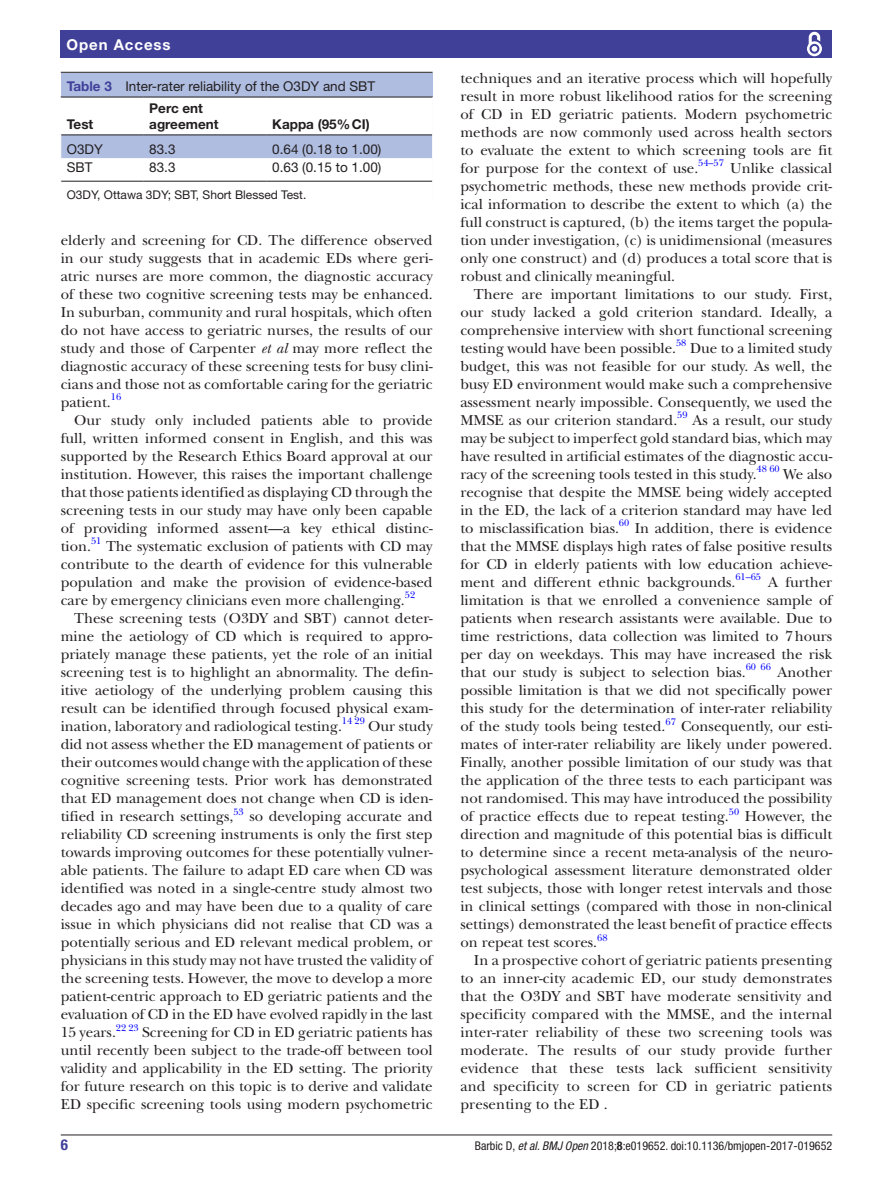
<style>
.page{position:relative;width:893px;height:1191px;background:#fff}
.page>*{position:absolute;margin:0;border:0;box-sizing:border-box;transform-origin:0 0}
.t1{font:15px/18px "New Baskerville";color:#231f20;text-align:justify}
.t2{font:700 15px "Helvetica Neue LT Std";letter-spacing:.065em;color:#fff}
.t3{font:700 condensed 15px "Helvetica Neue LT Std";color:#414099}
.t4{font:13.5px "Helvetica Neue LT Std";color:#231f20}
.t5{font:700 13.5px/16.2px "Helvetica Neue LT Std";color:#231f20}
.t6{font:condensed 12px "Helvetica Neue LT Std";color:#231f20}
.t7{font:12px "Helvetica Neue LT Std";color:#231f20}
.t8{font:9.9px "New Baskerville";color:#00f}
.s1{font-weight:700;color:#414099}
.s2{font-style:italic}
.s3{font-weight:700}
</style>
<div class="page">
<hr style="left:61px;top:1134px;width:771px;height:1px;background:#231f20">
<div style="left:61px;top:31px;width:771px;height:27px;background:#414099"></div>
<svg style="left:807px;top:31px;width:15px;height:26px"></svg>
<div style="left:61px;top:73px;width:372px;height:126px;background:#afbde1"></div>
<hr style="left:61px;top:72px;width:372px;height:1px;background:#231f20">
<svg style="left:60px;top:97px;width:373px;height:101px"></svg>
<hr style="left:61px;top:198px;width:372px;height:1px;background:#fff">
<p class="t2" style="left:66px;top:35px;width:106px">Open Access</p>
<p class="t4" style="left:67px;top:78px;width:310px"><span class="s1">Table 3</span> Inter-rater reliability of the O3DY and SBT</p>
<p class="t5" style="left:67px;top:116px;width:28px">Test</p>
<p class="t5" style="left:149px;top:99px;width:71px">Perc ent agreement</p>
<p class="t5" style="left:272px;top:116px;width:99px">Kappa (95%CI)</p>
<p class="t4" style="left:67px;top:141px;width:38px">O3DY</p>
<p class="t4" style="left:149px;top:141px;width:28px">83.3</p>
<p class="t4" style="left:272px;top:141px;width:111px">0.64 (0.18 to 1.00)</p>
<p class="t4" style="left:67px;top:159px;width:27px">SBT</p>
<p class="t4" style="left:149px;top:159px;width:28px">83.3</p>
<p class="t4" style="left:272px;top:159px;width:111px">0.63 (0.15 to 1.00)</p>
<p class="t7" style="left:67px;top:187px;width:241px">O3DY, Ottawa 3DY; SBT, Short Blessed Test.</p>
<p class="t1" style="left:61px;top:231px;width:373px">elderly and screening for CD. The difference observed in our study suggests that in academic EDs where geri&shy;atric nurses are more common, the diagnostic accuracy of these two cognitive screening tests may be enhanced.<br>In suburban, community and rural hospitals, which often do not have access to geriatric nurses, the results of our study and those of Carpenter <span class="s2">et al</span> may more reflect the diagnostic accuracy of these screening tests for busy clini&shy;cians and those not as comfortable caring for the geriatric patient.</p>
<p class="t8" style="left:111px;top:391px;width:12px">16</p>
<p class="t1" style="left:61px;top:411px;width:373px;text-indent:14px">Our study only included patients able to provide full, written informed consent in English, and this was supported by the Research Ethics Board approval at our institution. However, this raises the important challenge that those patients identified as displaying CD through the screening tests in our study may have only been capable of providing informed assent—a key ethical distinc&shy;tion.</p>
<p class="t8" style="left:91px;top:535px;width:12px">51</p>
<p class="t1" style="left:61px;top:537px;width:373px;text-indent:45px">The systematic exclusion of patients with CD may contribute to the dearth of evidence for this vulnerable population and make the provision of evidence-based care by emergency clinicians even more challenging.</p>
<p class="t8" style="left:405px;top:589px;width:12px">52</p>
<p class="t1" style="left:61px;top:609px;width:373px;text-indent:13px">These screening tests (O3DY and SBT) cannot deter&shy;mine the aetiology of CD which is required to appro&shy;priately manage these patients, yet the role of an initial screening test is to highlight an abnormality. The defin&shy;itive aetiology of the underlying problem causing this result can be identified through focused physical exam&shy;ination, laboratory and radiological testing.</p>
<p class="t8" style="left:342px;top:715px;width:24px">14 29</p>
<p class="t1" style="left:61px;top:717px;width:373px;text-indent:308px">Our study did not assess whether the ED management of patients or their outcomes would change with the application of these cognitive screening tests. Prior work has demonstrated that ED management does not change when CD is iden&shy;tified in research settings,</p>
<p class="t8" style="left:233px;top:805px;width:12px">53</p>
<p class="t1" style="left:61px;top:807px;width:373px;text-indent:189px">so developing accurate and reliability CD screening instruments is only the first step towards improving outcomes for these potentially vulner&shy;able patients. The failure to adapt ED care when CD was identified was noted in a single-centre study almost two decades ago and may have been due to a quality of care issue in which physicians did not realise that CD was a potentially serious and ED relevant medical problem, or physicians in this study may not have trusted the validity of the screening tests. However, the move to develop a more patient-centric approach to ED geriatric patients and the evaluation of CD in the ED have evolved rapidly in the last 15 years.<sup>22</sup> <sup>23</sup> Screening for CD in ED geriatric patients has until recently been subject to the trade-off between tool validity and applicability in the ED setting. The priority for future research on this topic is to derive and validate ED specific screening tools using modern psychometric</p>
<p class="t1" style="left:460px;top:69px;width:373px">techniques and an iterative process which will hopefully result in more robust likelihood ratios for the screening of CD in ED geriatric patients. Modern psychometric methods are now commonly used across health sectors to evaluate the extent to which screening tools are fit for purpose for the context of use.<sup>54–57</sup> Unlike classical psychometric methods, these new methods provide crit&shy;ical information to describe the extent to which (a) the full construct is captured, (b) the items target the popula&shy;tion under investigation, (c) is unidimensional (measures only one construct) and (d) produces a total score that is robust and clinically meaningful.</p>
<p class="t1" style="left:460px;top:285px;width:373px;text-indent:14px">There are important limitations to our study. First, our study lacked a gold criterion standard. Ideally, a comprehensive interview with short functional screening testing would have been possible.</p>
<p class="t8" style="left:676px;top:337px;width:12px">58</p>
<p class="t1" style="left:460px;top:339px;width:373px;text-indent:230px">Due to a limited study budget, this was not feasible for our study. As well, the busy ED environment would make such a comprehensive assessment nearly impossible. Consequently, we used the MMSE as our criterion standard.</p>
<p class="t8" style="left:677px;top:409px;width:12px">59</p>
<p class="t1" style="left:460px;top:411px;width:373px;text-indent:232px">As a result, our study may be subject to imperfect gold standard bias, which may have resulted in artificial estimates of the diagnostic accu&shy;racy of the screening tools tested in this study.</p>
<p class="t8" style="left:757px;top:463px;width:25px">48 60</p>
<p class="t1" style="left:460px;top:465px;width:373px;text-indent:323px">We also recognise that despite the MMSE being widely accepted in the ED, the lack of a criterion standard may have led to misclassification bias.</p>
<p class="t8" style="left:619px;top:517px;width:12px">60</p>
<p class="t1" style="left:460px;top:519px;width:373px;text-indent:174px">In addition, there is evidence that the MMSE displays high rates of false positive results for CD in elderly patients with low education achieve&shy;ment and different ethnic backgrounds.</p>
<p class="t8" style="left:735px;top:571px;width:27px">61–65</p>
<p class="t1" style="left:460px;top:573px;width:373px;text-indent:308px">A further limitation is that we enrolled a convenience sample of patients when research assistants were available. Due to time restrictions, data collection was limited to 7hours per day on weekdays. This may have increased the risk that our study is subject to selection bias.</p>
<p class="t8" style="left:746px;top:661px;width:27px">60 66</p>
<p class="t1" style="left:460px;top:663px;width:373px;text-indent:317px">Another possible limitation is that we did not specifically power this study for the determination of inter-rater reliability of the study tools being tested.</p>
<p class="t8" style="left:665px;top:715px;width:12px">67</p>
<p class="t1" style="left:460px;top:717px;width:373px;text-indent:221px">Consequently, our esti&shy;mates of inter-rater reliability are likely under powered.<br>Finally, another possible limitation of our study was that the application of the three tests to each participant was not randomised. This may have introduced the possibility of practice effects due to repeat testing.</p>
<p class="t8" style="left:729px;top:805px;width:12px">50</p>
<p class="t1" style="left:460px;top:807px;width:373px;text-indent:285px">However, the direction and magnitude of this potential bias is difficult to determine since a recent meta-analysis of the neuro&shy;psychological assessment literature demonstrated older test subjects, those with longer retest intervals and those in clinical settings (compared with those in non-clinical settings) demonstrated the least benefit of practice effects on repeat test scores.</p>
<p class="t8" style="left:597px;top:931px;width:12px">68</p>
<p class="t1" style="left:460px;top:951px;width:373px;text-indent:14px">In a prospective cohort of geriatric patients presenting to an inner-city academic ED, our study demonstrates that the O3DY and SBT have moderate sensitivity and specificity compared with the MMSE, and the internal inter-rater reliability of these two screening tools was moderate. The results of our study provide further evidence that these tests lack sufficient sensitivity and specificity to screen for CD in geriatric patients presenting to the ED .</p>
<p class="t3" style="left:61px;top:1135px;width:9px">6</p>
<p class="t6" style="left:475px;top:1138px;width:359px">Barbic D, <span class="s2">et al</span>. <span class="s2">BMJ Open</span> 2018;<span class="s3">8</span>:e019652. doi:10.1136/bmjopen-2017-019652</p>
</div>
